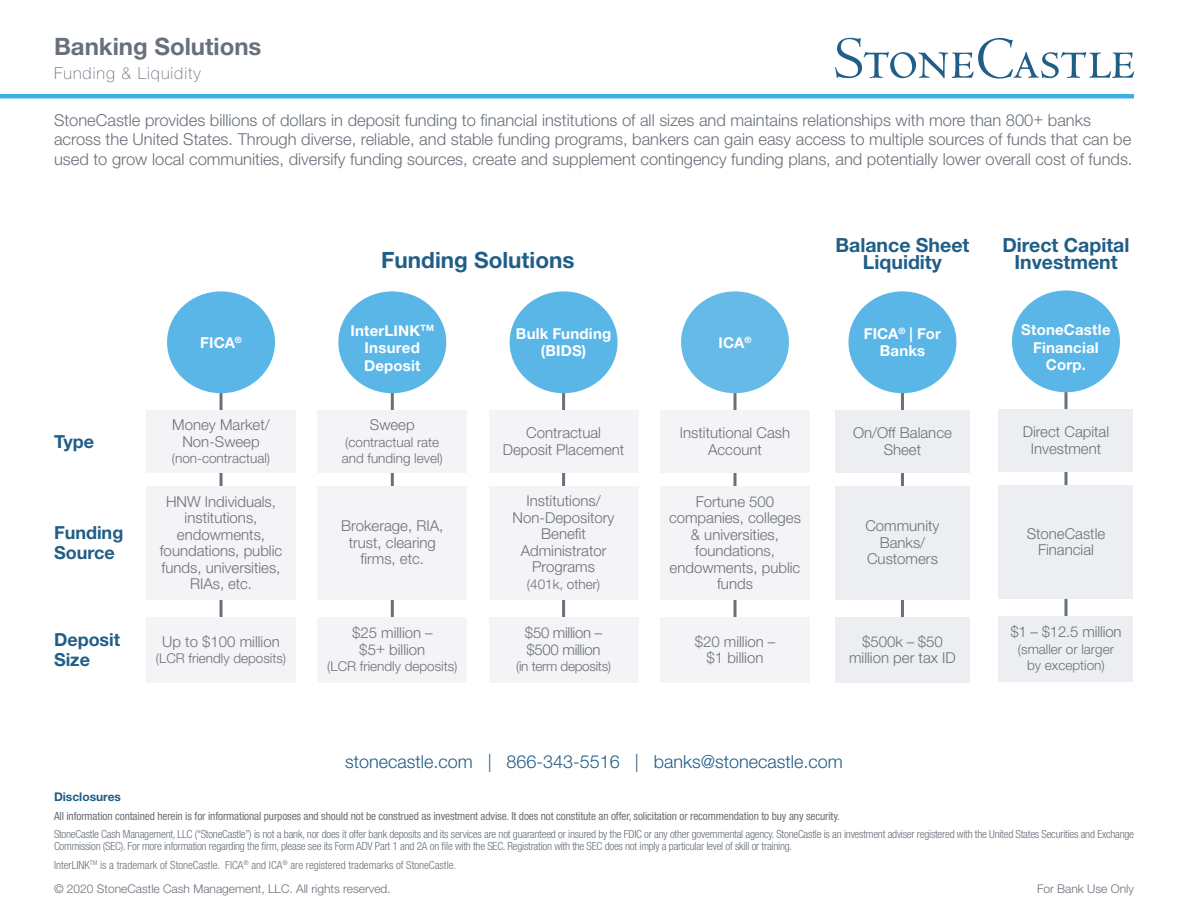
<style>
.page{position:relative;width:1188px;height:918px;background:#fff}
.page>*{position:absolute;margin:0;border:0;box-sizing:border-box;transform-origin:0 0}
.t1{font:700 24px "Helvetica Neue LT Std";color:#68707a}
.t2{font:700 22.5px "Helvetica Neue LT Std";color:#205e88}
.t3{font:700 19.5px/17.2px "Helvetica Neue LT Std";color:#205e88;text-align:center}
.t4{font:300 18px "Helvetica Neue LT Std";color:#205e88}
.t5{font:700 18px/19.5px "Helvetica Neue LT Std";color:#205e88}
.t6{font:300 16.5px/19.8px "Helvetica Neue LT Std";color:#68707a}
.t7{font:100 16.5px "Helvetica Neue LT Std";letter-spacing:.06em;color:#68707a}
.t8{font:300 15px/16.5px "Helvetica Neue LT Std";color:#69717b;text-align:center}
.t9{font:700 15px/17.2px "Helvetica Neue LT Std";letter-spacing:.015em;color:#fff;text-align:center}
.t10{font:300 15px "Helvetica Neue LT Std";letter-spacing:-.02em;color:#69717b}
.t11{font:300 13.5px/16.5px "Helvetica Neue LT Std";color:#69717b;text-align:center}
.t12{font:300 13.5px "Helvetica Neue LT Std";letter-spacing:-.02em;color:#69717b}
.t13{font:300 12px "Helvetica Neue LT Std";color:#68707a}
.t14{font:700 12px "Helvetica Neue LT Std";color:#205e88}
.t15{font:300 condensed 11.25px/12px "Helvetica Neue LT Std";letter-spacing:-.02em;color:#68707a}
.t16{font:condensed 11.25px "Helvetica Neue LT Std";letter-spacing:-.01em;color:#68707a}
.t17{font:300 condensed 11.25px "Helvetica Neue LT Std";color:#68707a}
</style>
<div class="page">
<hr style="left:0;top:94px;width:1134px;height:4px;background:#39afe4">
<svg style="left:835px;top:38px;width:299px;height:41px"></svg>
<hr style="left:901px;top:356px;width:3px;height:318px;background:#68717a">
<div style="left:835px;top:617px;width:135px;height:65px;background:#edeef1"></div>
<div style="left:835px;top:410px;width:135px;height:63px;background:#edeef1"></div>
<div style="left:835px;top:486px;width:135px;height:113px;background:#edeef1"></div>
<div style="left:848px;top:291px;width:108px;height:102px;background:#59b6e7;border-radius:50%"></div>
<hr style="left:1064px;top:353px;width:3px;height:323px;background:#68717a">
<div style="left:999px;top:409px;width:134px;height:63px;background:#edeef1"></div>
<div style="left:999px;top:485px;width:134px;height:114px;background:#edeef1"></div>
<div style="left:1012px;top:290px;width:108px;height:102px;background:#59b6e7;border-radius:50%"></div>
<div style="left:999px;top:616px;width:134px;height:65px;background:#edeef1"></div>
<hr style="left:220px;top:356px;width:3px;height:321px;background:#68717a">
<div style="left:146px;top:617px;width:150px;height:65px;background:#f4f3f5"></div>
<div style="left:167px;top:291px;width:108px;height:102px;background:#59b6e7;border-radius:50%"></div>
<div style="left:146px;top:410px;width:150px;height:63px;background:#f4f3f5"></div>
<div style="left:146px;top:486px;width:150px;height:113px;background:#f4f3f5"></div>
<hr style="left:562px;top:358px;width:3px;height:319px;background:#68717a">
<div style="left:489px;top:617px;width:149px;height:65px;background:#f4f3f5"></div>
<div style="left:489px;top:410px;width:149px;height:63px;background:#f4f3f5"></div>
<div style="left:489px;top:486px;width:149px;height:113px;background:#f4f3f5"></div>
<div style="left:510px;top:291px;width:108px;height:102px;background:#59b6e7;border-radius:50%"></div>
<hr style="left:391px;top:356px;width:3px;height:321px;background:#68717a">
<div style="left:318px;top:617px;width:149px;height:65px;background:#f4f3f5"></div>
<div style="left:318px;top:410px;width:149px;height:63px;background:#f4f3f5"></div>
<div style="left:318px;top:486px;width:149px;height:113px;background:#f4f3f5"></div>
<div style="left:338px;top:291px;width:108px;height:102px;background:#59b6e7;border-radius:50%"></div>
<hr style="left:734px;top:356px;width:3px;height:318px;background:#68707a">
<div style="left:660px;top:617px;width:150px;height:65px;background:#f4f3f5"></div>
<div style="left:660px;top:410px;width:150px;height:63px;background:#f4f3f5"></div>
<div style="left:660px;top:486px;width:150px;height:113px;background:#f4f3f5"></div>
<div style="left:681px;top:291px;width:108px;height:102px;background:#65bae8;border-radius:50%"></div>
<p class="t1" style="left:54px;top:32px;width:209px">Banking Solutions</p>
<p class="t7" style="left:54px;top:63px;width:148px">Funding &amp; Liquidity</p>
<p class="t6" style="left:54px;top:110px;width:1080px">StoneCastle provides billions of dollars in deposit funding to financial institutions of all sizes and maintains relationships with more than 800+ banks across the United States. Through diverse, reliable, and stable funding programs, bankers can gain easy access to multiple sources of funds that can be used to grow local communities, diversify funding sources, create and supplement contingency funding plans, and potentially lower overall cost of funds.</p>
<p class="t5" style="left:54px;top:431px;width:42px">Type</p>
<p class="t5" style="left:54px;top:523px;width:71px">Funding<br>Source</p>
<p class="t5" style="left:54px;top:630px;width:68px">Deposit</p>
<p class="t5" style="left:54px;top:649px;width:37px">Size</p>
<p class="t9" style="left:200px;top:333px;width:43px">FICA<sup>®</sup></p>
<p class="t8" style="left:172px;top:416px;width:99px">Money Market/<br>Non-Sweep</p>
<p class="t11" style="left:172px;top:450px;width:100px">(non-contractual)</p>
<p class="t8" style="left:160px;top:493px;width:124px">HNW Individuals, institutions, endowments, foundations, public funds, universities,<br>RIAs, etc.</p>
<p class="t8" style="left:162px;top:633px;width:119px">Up to $100 million</p>
<p class="t11" style="left:156px;top:650px;width:132px">(LCR friendly deposits)</p>
<p class="t2" style="left:381px;top:246px;width:195px">Funding Solutions</p>
<p class="t9" style="left:351px;top:322px;width:85px">InterLINK<sup>TM<br></sup>Insured</p>
<p class="t9" style="left:364px;top:356px;width:58px">Deposit</p>
<p class="t8" style="left:370px;top:416px;width:46px">Sweep</p>
<p class="t11" style="left:342px;top:433px;width:103px;text-align:left">(contractual rate and funding level)</p>
<p class="t8" style="left:341px;top:518px;width:104px">Brokerage, RIA, trust, clearing firms, etc.</p>
<p class="t8" style="left:352px;top:625px;width:82px">$25 million –</p>
<p class="t8" style="left:359px;top:641px;width:67px">$5+ billion</p>
<p class="t11" style="left:327px;top:658px;width:132px">(LCR friendly deposits)</p>
<p class="t9" style="left:516px;top:324px;width:97px">Bulk Funding</p>
<p class="t9" style="left:541px;top:342px;width:47px">(BIDS)</p>
<p class="t8" style="left:503px;top:425px;width:123px">Contractual<br>Deposit Placement</p>
<p class="t8" style="left:527px;top:493px;width:76px">Institutions/</p>
<p class="t8" style="left:513px;top:509px;width:103px">Non-Depository<br>Benefit<br>Administrator<br>Programs</p>
<p class="t11" style="left:527px;top:576px;width:75px">(401k, other)</p>
<p class="t10" style="left:525px;top:624px;width:79px">$50 million –</p>
<p class="t10" style="left:526px;top:640px;width:76px">$500 million</p>
<p class="t12" style="left:516px;top:658px;width:97px">(in term deposits)</p>
<p class="t9" style="left:719px;top:333px;width:34px">ICA<sup>®</sup></p>
<p class="t8" style="left:680px;top:425px;width:112px">Institutional Cash<br>Account</p>
<p class="t8" style="left:669px;top:493px;width:133px">Fortune 500 companies, colleges &amp; universities, foundations, endowments, public funds</p>
<p class="t8" style="left:695px;top:633px;width:82px">$20 million –</p>
<p class="t8" style="left:707px;top:649px;width:58px">$1 billion</p>
<p class="t3" style="left:835px;top:236px;width:135px">Balance Sheet<br>Liquidity</p>
<p class="t9" style="left:864px;top:325px;width:79px">FICA<sup>®</sup> | For</p>
<p class="t9" style="left:880px;top:342px;width:47px">Banks</p>
<p class="t8" style="left:853px;top:425px;width:100px">On/Off Balance<br>Sheet</p>
<p class="t8" style="left:865px;top:518px;width:76px">Community<br>Banks/<br>Customers</p>
<p class="t8" style="left:849px;top:633px;width:108px">$500k – $50 million per tax ID</p>
<p class="t4" style="left:345px;top:750px;width:499px">stonecastle.com | 866-343-5516 | banks@stonecastle.com</p>
<p class="t3" style="left:1002px;top:236px;width:129px">Direct Capital<br>Investment</p>
<p class="t9" style="left:1021px;top:321px;width:91px">StoneCastle<br>Financial</p>
<p class="t9" style="left:1046px;top:356px;width:42px">Corp.</p>
<p class="t8" style="left:1023px;top:424px;width:88px">Direct Capital<br>Investment</p>
<p class="t8" style="left:1027px;top:525px;width:80px">StoneCastle<br>Financial</p>
<p class="t8" style="left:1010px;top:623px;width:113px">$1 – $12.5 million</p>
<p class="t11" style="left:1018px;top:641px;width:98px">(smaller or larger by exception)</p>
<p class="t14" style="left:54px;top:789px;width:69px">Disclosures</p>
<p class="t16" style="left:54px;top:809px;width:788px">All information contained herein is for informational purposes and should not be construed as investment advise. It does not constitute an offer, solicitation or recommendation to buy any security.</p>
<p class="t15" style="left:54px;top:828px;width:1082px">StoneCastle Cash Management, LLC (“StoneCastle”) is not a bank, nor does it offer bank deposits and its services are not guaranteed or insured by the FDIC or any other governmental agency. StoneCastle is an investment adviser registered with the United States Securities and Exchange<br>Commission (SEC). For more information regarding the firm, please see its Form ADV Part 1 and 2A on file with the SEC. Registration with the SEC does not imply a particular level of skill or training.</p>
<p class="t17" style="left:54px;top:859px;width:404px">InterLINK<sup>TM</sup> is a trademark of StoneCastle. FICA<sup>®</sup> and ICA<sup>®</sup> are registered trademarks of StoneCastle.</p>
<p class="t13" style="left:54px;top:881px;width:338px">© 2020 StoneCastle Cash Management, LLC. All rights reserved.</p>
<p class="t13" style="left:1037px;top:881px;width:98px">For Bank Use Only</p>
</div>
